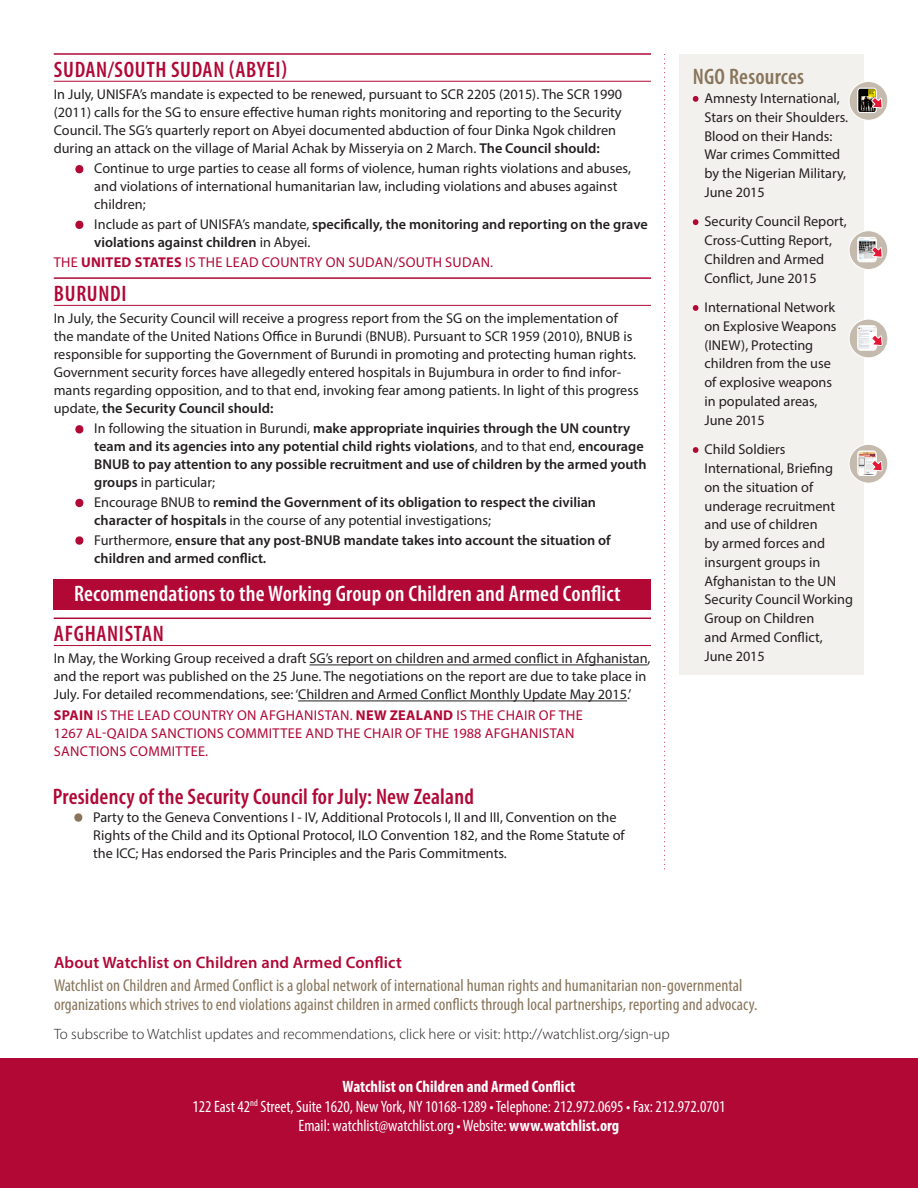
<style>
.page{position:relative;width:918px;height:1188px;background:#fff}
.page>*{position:absolute;margin:0;border:0;box-sizing:border-box;transform-origin:0 0}
.t1{font:600 condensed 22.5px "Myriad Pro";letter-spacing:.01em;color:#fff}
.Presidency{font:600 condensed 22.5px "Myriad Pro";letter-spacing:.01em;color:#b10836}
.Level_1_Red{font:600 condensed 22.5px "Myriad Pro";letter-spacing:.03em;color:#b10836}
.Level_1_Brown{font:600 condensed 22.5px "Myriad Pro";letter-spacing:.01em;color:#88755b}
.Intro_body{font:condensed 17.25px/19.5px "Myriad Pro";letter-spacing:.005em;color:#88755b}
.Contact_Info{font:condensed 16.5px/19.5px "Myriad Pro";color:#fff;text-align:center}
.Level_2{font:600 16.5px "Myriad Pro";letter-spacing:.01em;color:#b10836}
.side_information_adr{font:300 15px "Myriad Pro";color:#231f20}
.Body_with_bullet_aft{font:14.25px/18px "Myriad Pro";color:#231f20}
.Body_-_Bullets{font:600 14.25px/18px "Myriad Pro";color:#231f20}
.Body{font:14.25px/18.8px "Myriad Pro";color:#231f20}
.Body_-_Bullets-2{font:14.25px/18px "Myriad Pro";color:#231f20}
.RED_CAP_body{font:14.25px/18px "Myriad Pro";letter-spacing:.02em;color:#b10836}
.s1{font-weight:600}
.s2{font-weight:400}
.s3{font-weight:700}
</style>
<div class="page">
<svg style="left:664px;top:58px;width:1px;height:812px"></svg>
<hr style="left:54px;top:53px;width:597px;height:2px;background:#b10836">
<hr style="left:54px;top:81px;width:597px;height:1px;background:#b10836">
<hr style="left:54px;top:277px;width:597px;height:2px;background:#b10836">
<hr style="left:54px;top:305px;width:597px;height:1px;background:#b10836">
<hr style="left:54px;top:618px;width:597px;height:1px;background:#b10836">
<hr style="left:54px;top:645px;width:597px;height:1px;background:#b10836">
<hr style="left:310px;top:665px;width:338px;height:1px;background:#231f20">
<hr style="left:298px;top:701px;width:329px;height:1px;background:#231f20">
<div style="left:75px;top:165px;width:8px;height:8px;background:#b10836;border-radius:50%"></div>
<div style="left:75px;top:221px;width:8px;height:8px;background:#b10836;border-radius:50%"></div>
<div style="left:75px;top:425px;width:8px;height:8px;background:#b10836;border-radius:50%"></div>
<div style="left:75px;top:499px;width:8px;height:8px;background:#b10836;border-radius:50%"></div>
<div style="left:75px;top:536px;width:8px;height:9px;background:#b10836;border-radius:50%"></div>
<div style="left:54px;top:579px;width:597px;height:30px;background:#b10836"></div>
<div style="left:679px;top:54px;width:185px;height:620px;background:#f3f1ee"></div>
<svg style="left:693px;top:96px;width:5px;height:6px"></svg>
<svg style="left:693px;top:219px;width:5px;height:6px"></svg>
<svg style="left:693px;top:305px;width:5px;height:6px"></svg>
<svg style="left:693px;top:447px;width:5px;height:6px"></svg>
<div style="left:74px;top:813px;width:8px;height:9px;background:#88755b;border-radius:50%"></div>
<div style="left:849px;top:81px;width:39px;height:39px;background:#c4baad;border-radius:50%"></div>
<div style="left:849px;top:81px;width:39px;height:40px;border:1px solid #fff;border-radius:50%"></div>
<svg style="left:857px;top:81px;width:26px;height:40px"></svg>
<div style="left:849px;top:231px;width:39px;height:39px;background:#c4baad;border-radius:50%"></div>
<div style="left:849px;top:230px;width:39px;height:40px;border:1px solid #fff;border-radius:50%"></div>
<svg style="left:857px;top:230px;width:26px;height:40px"></svg>
<div style="left:0;top:1058px;width:918px;height:130px;background:#b10836"></div>
<div style="left:849px;top:319px;width:39px;height:39px;background:#c4baad;border-radius:50%"></div>
<div style="left:849px;top:319px;width:39px;height:39px;border:1px solid #fff;border-radius:50%"></div>
<svg style="left:857px;top:319px;width:26px;height:39px"></svg>
<div style="left:849px;top:444px;width:39px;height:39px;background:#c4baad;border-radius:50%"></div>
<div style="left:849px;top:444px;width:39px;height:40px;border:1px solid #fff;border-radius:50%"></div>
<svg style="left:857px;top:444px;width:26px;height:40px"></svg>
<p class="Level_1_Red" style="left:54px;top:57px;width:235px">SUDAN/SOUTH SUDAN (ABYEI)</p>
<p class="Body_with_bullet_aft" style="left:54px;top:85px;width:570px">In July, UNISFA’s mandate is expected to be renewed, pursuant to SCR 2205 (2015). The SCR 1990 (2011) calls for the SG to ensure effective human rights monitoring and reporting to the Security Council. The SG’s quarterly report on Abyei documented abduction of four Dinka Ngok children during an attack on the village of Marial Achak by Misseryia on 2 March. <span class="s1">The Council should:</span></p>
<p class="Body_-_Bullets-2" style="left:94px;top:159px;width:538px">Continue to urge parties to cease all forms of violence, human rights violations and abuses, and violations of international humanitarian law, including violations and abuses against children;</p>
<p class="Body_-_Bullets" style="left:94px;top:215px;width:555px"><span class="s2">Include as part of UNISFA’s mandate,</span> specifically, the monitoring and reporting on the grave violations against children <span class="s2">in Abyei.</span></p>
<p class="RED_CAP_body" style="left:54px;top:253px;width:441px">THE <span class="s3">UNITED STATES</span> IS THE LEAD COUNTRY ON SUDAN/SOUTH SUDAN.</p>
<p class="Level_1_Red" style="left:54px;top:281px;width:74px">BURUNDI</p>
<p class="Body_with_bullet_aft" style="left:54px;top:309px;width:586px">In July, the Security Council will receive a progress report from the SG on the implementation of the mandate of the United Nations Office in Burundi (BNUB). Pursuant to SCR 1959 (2010), BNUB is responsible for supporting the Government of Burundi in promoting and protecting human rights.<br>Government security forces have allegedly entered hospitals in Bujumbura in order to find infor&shy;mants regarding opposition, and to that end, invoking fear among patients. In light of this progress update, <span class="s1">the Security Council should:</span></p>
<p class="Body_-_Bullets" style="left:94px;top:419px;width:554px"><span class="s2">In following the situation in Burundi,</span> make appropriate inquiries through the UN country team and its agencies into any potential child rights violations<span class="s2">, and to that end,</span> encourage BNUB to pay attention to any possible recruitment and use of children by the armed youth groups <span class="s2">in particular;</span></p>
<p class="Body_-_Bullets" style="left:94px;top:493px;width:503px"><span class="s2">Encourage BNUB to</span> remind the Government of its obligation to respect the civilian character of hospitals <span class="s2">in the course of any potential investigations;</span></p>
<p class="Body_-_Bullets" style="left:94px;top:531px;width:518px"><span class="s2">Furthermore,</span> ensure that any post-BNUB mandate takes into account the situation of children and armed conflict.</p>
<p class="t1" style="left:74px;top:582px;width:548px">Recommendations to the Working Group on Children and Armed Conflict</p>
<p class="Level_1_Red" style="left:54px;top:621px;width:112px">AFGHANISTAN</p>
<p class="Body_with_bullet_aft" style="left:54px;top:649px;width:598px">In May, the Working Group received a draft SG’s report on children and armed conflict in Afghanistan, and the report was published on the 25 June. The negotiations on the report are due to take place in<br>July. For detailed recommendations, see: ‘Children and Armed Conflict Monthly Update May 2015.’</p>
<p class="RED_CAP_body" style="left:54px;top:706px;width:530px"><span class="s3">SPAIN</span> IS THE LEAD COUNTRY ON AFGHANISTAN. <span class="s3">NEW ZEALAND</span> IS THE CHAIR OF THE<br>1267 AL-QAIDA SANCTIONS COMMITTEE AND THE CHAIR OF THE 1988 AFGHANISTAN<br>SANCTIONS COMMITTEE.</p>
<p class="Presidency" style="left:53px;top:784px;width:423px">Presidency of the Security Council for July: New Zealand</p>
<p class="Body_-_Bullets-2" style="left:93px;top:808px;width:533px">Party to the Geneva Conventions I - IV, Additional Protocols I, II and III, Convention on the<br>Rights of the Child and its Optional Protocol, ILO Convention 182, and the Rome Statute of the ICC; Has endorsed the Paris Principles and the Paris Commitments.</p>
<p class="Level_1_Brown" style="left:693px;top:65px;width:113px">NGO Resources</p>
<p class="Body" style="left:705px;top:89px;width:145px">Amnesty International,<br>Stars on their Shoulders.<br>Blood on their Hands:<br>War crimes Committed by the Nigerian Military,<br>June 2015</p>
<p class="Body" style="left:705px;top:212px;width:144px">Security Council Report,<br>Cross-Cutting Report,<br>Children and Armed<br>Conflict, June 2015</p>
<p class="Body" style="left:705px;top:298px;width:134px">International Network on Explosive Weapons (INEW), Protecting children from the use of explosive weapons in populated areas,<br>June 2015</p>
<p class="Body" style="left:705px;top:440px;width:150px">Child Soldiers<br>International, Briefing<br>on the situation of underage recruitment and use of children<br>by armed forces and insurgent groups in<br>Afghanistan to the UN<br>Security Council Working<br>Group on Children<br>and Armed Conflict,<br>June 2015</p>
<p class="Level_2" style="left:54px;top:952px;width:349px">About Watchlist on Children and Armed Conflict</p>
<p class="Intro_body" style="left:54px;top:975px;width:705px">Watchlist on Children and Armed Conflict is a global network of international human rights and humanitarian non-governmental organizations which strives to end violations against children in armed conflicts through local partnerships, reporting and advocacy.</p>
<p class="side_information_adr" style="left:54px;top:1026px;width:617px">To subscribe to Watchlist updates and recommendations, click here or visit: http://watchlist.org/sign-up</p>
<p class="Contact_Info" style="left:192px;top:1077px;width:535px"><span class="s3">Watchlist on Children and Armed Conflict<br></span>122 East 42<sup>nd</sup> Street, Suite 1620, New York, NY 10168-1289 • Telephone: 212.972.0695 • Fax: 212.972.0701<br>Email: watchlist@watchlist.org • Website: <span class="s3">www.watchlist.org</span></p>
</div>
